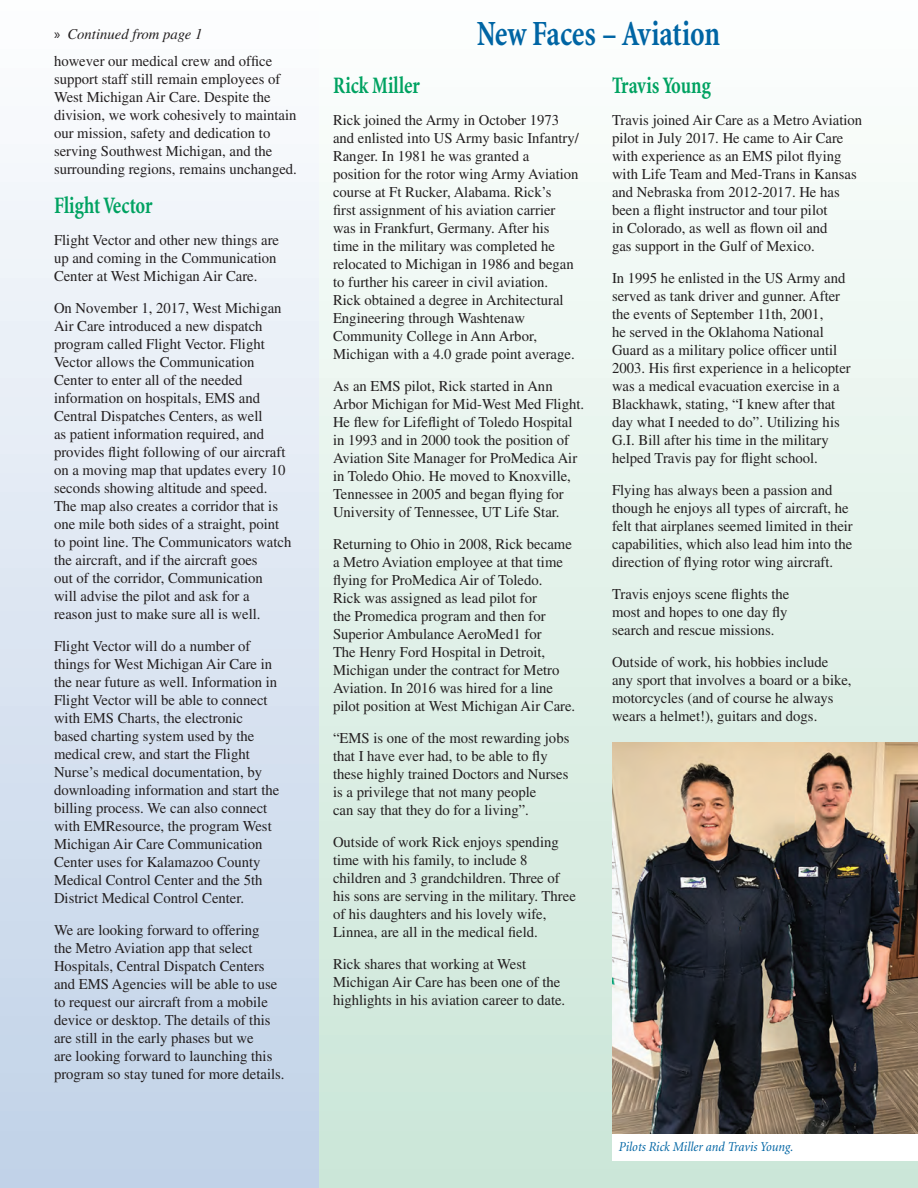
<style>
.page{position:relative;width:918px;height:1188px;background:#fff}
.page>*{position:absolute;margin:0;border:0;box-sizing:border-box;transform-origin:0 0}
.t1{font:700 condensed 36px "Minion";letter-spacing:-.005em;color:#0065a4;scale:.85 1}
.t2{font:700 condensed 24px "Minion";letter-spacing:-.005em;color:#00a261;scale:.85 1}
.t3{font:15px/18px "Times";color:#231f20}
.t4{font:italic 15px "Times";color:#231f20}
.t5{font:italic 13.5px "Minion";color:#0065a4;scale:.94 1}
.s1{font-family:"Myriad Pro";font-style:normal}
</style>
<div class="page">
<div style="left:0;top:0;width:918px;height:1188px;background:linear-gradient(to bottom,#fcfdfe,#c0d1e7)"></div>
<div style="left:319px;top:0;width:599px;height:1188px;background:linear-gradient(to bottom,#fcfefd,#cae5d7)"></div>
<img style="left:612px;top:742px;width:306px;height:392px">
<div style="left:612px;top:1134px;width:306px;height:27px;background:#fff"></div>
<p class="t4" style="left:54px;top:26px;width:150px"><span class="s1">»</span> Continued from page 1</p>
<p class="t3" style="left:54px;top:52px;width:244px">however our medical crew and office support staff still remain employees of West Michigan Air Care. Despite the division, we work cohesively to maintain our mission, safety and dedication to serving Southwest Michigan, and the surrounding regions, remains unchanged.</p>
<h2 class="t2" style="left:54px;top:192px;width:118px">Flight Vector</h2>
<p class="t3" style="left:54px;top:231px;width:227px">Flight Vector and other new things are up and coming in the Communication<br>Center at West Michigan Air Care.</p>
<p class="t3" style="left:54px;top:299px;width:239px">On November 1, 2017, West Michigan Air Care introduced a new dispatch program called Flight Vector. Flight Vector allows the Communication Center to enter all of the needed information on hospitals, EMS and Central Dispatches Centers, as well<br>as patient information required, and provides flight following of our aircraft on a moving map that updates every 10 seconds showing altitude and speed.<br>The map also creates a corridor that is one mile both sides of a straight, point to point line. The Communicators watch the aircraft, and if the aircraft goes<br>out of the corridor, Communication<br>will advise the pilot and ask for a reason just to make sure all is well.</p>
<p class="t3" style="left:54px;top:637px;width:227px">Flight Vector will do a number of things for West Michigan Air Care in the near future as well. Information in Flight Vector will be able to connect with EMS Charts, the electronic based charting system used by the medical crew, and start the Flight Nurse’s medical documentation, by downloading information and start the billing process. We can also connect with EMResource, the program West Michigan Air Care Communication Center uses for Kalamazoo County Medical Control Center and the 5th District Medical Control Center.</p>
<p class="t3" style="left:54px;top:921px;width:232px">We are looking forward to offering<br>the Metro Aviation app that select Hospitals, Central Dispatch Centers and EMS Agencies will be able to use to request our aircraft from a mobile device or desktop. The details of this are still in the early phases but we<br>are looking forward to launching this program so stay tuned for more details.</p>
<h1 class="t1" style="left:477px;top:14px;width:288px">New Faces – Aviation</h1>
<h2 class="t2" style="left:333px;top:72px;width:104px">Rick Miller</h2>
<p class="t3" style="left:333px;top:111px;width:247px">Rick joined the Army in October 1973 and enlisted into US Army basic Infantry/ Ranger. In 1981 he was granted a position for the rotor wing Army Aviation course at Ft Rucker, Alabama. Rick’s<br>first assignment of his aviation carrier was in Frankfurt, Germany. After his time in the military was completed he relocated to Michigan in 1986 and began to further his career in civil aviation.<br>Rick obtained a degree in Architectural Engineering through Washtenaw Community College in Ann Arbor, Michigan with a 4.0 grade point average.</p>
<p class="t3" style="left:333px;top:377px;width:253px">As an EMS pilot, Rick started in Ann Arbor Michigan for Mid-West Med Flight.<br>He flew for Lifeflight of Toledo Hospital in 1993 and in 2000 took the position of Aviation Site Manager for ProMedica Air in Toledo Ohio. He moved to Knoxville, Tennessee in 2005 and began flying for University of Tennessee, UT Life Star.</p>
<p class="t3" style="left:333px;top:535px;width:244px">Returning to Ohio in 2008, Rick became a Metro Aviation employee at that time flying for ProMedica Air of Toledo.<br>Rick was assigned as lead pilot for<br>the Promedica program and then for Superior Ambulance AeroMed1 for<br>The Henry Ford Hospital in Detroit, Michigan under the contract for Metro Aviation. In 2016 was hired for a line pilot position at West Michigan Air Care.</p>
<p class="t3" style="left:333px;top:729px;width:238px">“EMS is one of the most rewarding jobs that I have ever had, to be able to fly these highly trained Doctors and Nurses is a privilege that not many people<br>can say that they do for a living”.</p>
<p class="t3" style="left:333px;top:833px;width:244px">Outside of work Rick enjoys spending time with his family, to include 8 children and 3 grandchildren. Three of his sons are serving in the military. Three of his daughters and his lovely wife, Linnea, are all in the medical field.</p>
<p class="t3" style="left:333px;top:955px;width:234px">Rick shares that working at West<br>Michigan Air Care has been one of the highlights in his aviation career to date.</p>
<h2 class="t2" style="left:612px;top:72px;width:118px">Travis Young</h2>
<p class="t3" style="left:612px;top:111px;width:252px">Travis joined Air Care as a Metro Aviation pilot in July 2017. He came to Air Care with experience as an EMS pilot flying with Life Team and Med-Trans in Kansas and Nebraska from 2012-2017. He has been a flight instructor and tour pilot<br>in Colorado, as well as flown oil and<br>gas support in the Gulf of Mexico.</p>
<p class="t3" style="left:612px;top:269px;width:240px">In 1995 he enlisted in the US Army and served as tank driver and gunner. After the events of September 11th, 2001,<br>he served in the Oklahoma National Guard as a military police officer until 2003. His first experience in a helicopter was a medical evacuation exercise in a Blackhawk, stating, “I knew after that day what I needed to do”. Utilizing his G.I. Bill after his time in the military helped Travis pay for flight school.</p>
<p class="t3" style="left:612px;top:481px;width:242px">Flying has always been a passion and though he enjoys all types of aircraft, he felt that airplanes seemed limited in their capabilities, which also lead him into the direction of flying rotor wing aircraft.</p>
<p class="t3" style="left:612px;top:585px;width:179px">Travis enjoys scene flights the most and hopes to one day fly search and rescue missions.</p>
<p class="t3" style="left:612px;top:653px;width:241px">Outside of work, his hobbies include any sport that involves a board or a bike, motorcycles (and of course he always wears a helmet!), guitars and dogs.</p>
<p class="t5" style="left:619px;top:1140px;width:187px">Pilots Rick Miller and Travis Young.</p>
</div>
